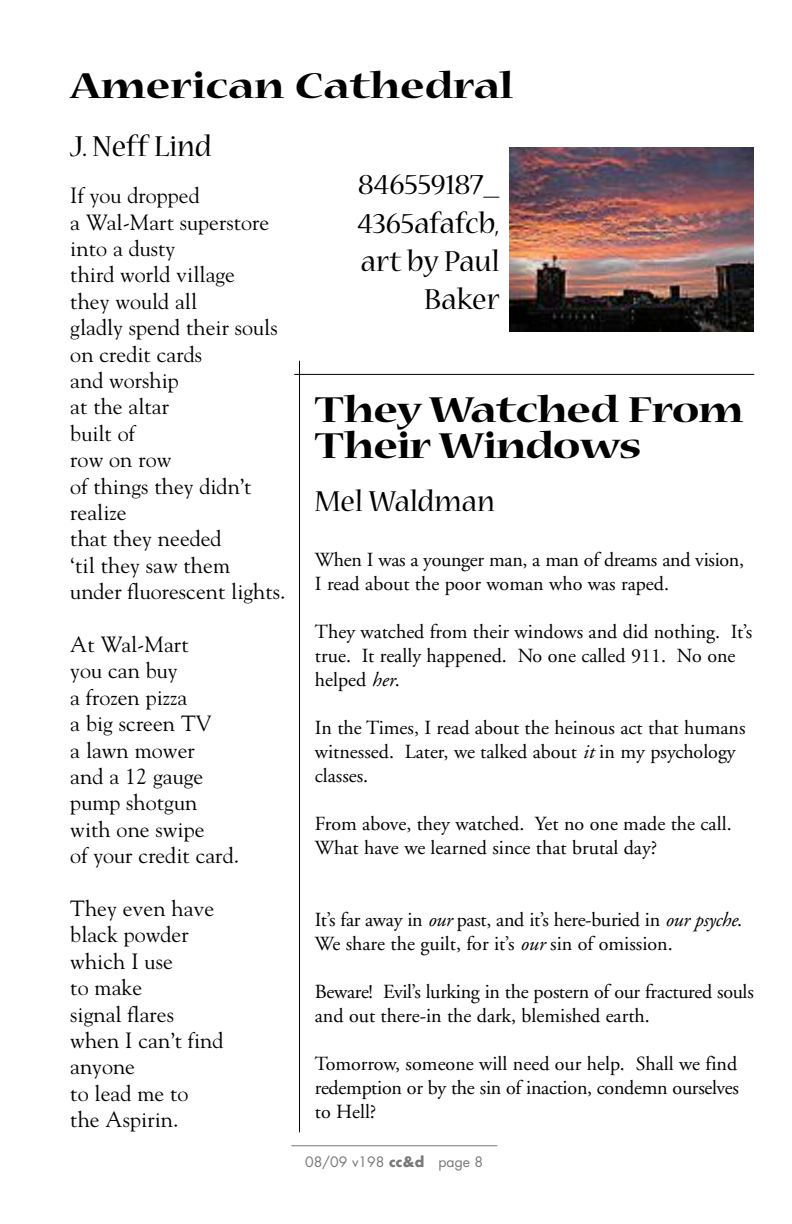
<style>
.page{position:relative;width:792px;height:1224px;background:#fff}
.page>*{position:absolute;margin:0;border:0;box-sizing:border-box;transform-origin:0 0}
.t1{font:700 expanded 40px/36px "Nueva";letter-spacing:-.005em;color:#000}
.t2{font:32px/38.4px "Nueva";color:#000;text-align:right}
.t3{font:22px/26.4px "Goudy";color:#000}
.t4{font:20px/24px "Adobe Garamond";color:#000}
.t5{font:14px "Futura";color:#797979}
.s1{font-style:italic}
.s2{color:#fff}
.s3{font-weight:700}
</style>
<div class="page">
<hr style="left:291px;top:1145px;width:206px;height:1px;background:#797979">
<hr style="left:294px;top:374px;width:460px;height:1px;background:#000">
<hr style="left:299px;top:361px;width:1px;height:771px;background:#000">
<img style="left:509px;top:148px;width:244px;height:183px">
<h1 class="t1" style="left:70px;top:70px;width:444px">American Cathedral</h1>
<h2 class="t2" style="left:70px;top:129px;width:143px">J. Neff Lind</h2>
<p class="t3" style="left:70px;top:184px;width:217px">If you dropped<br>a Wal-Mart superstore into a dusty<br>third world village<br>they would all<br>gladly spend their souls on credit cards<br>and worship<br>at the altar<br>built of<br>row on row<br>of things they didn’t realize<br>that they needed<br>‘til they saw them under fluorescent lights.</p>
<p class="t3" style="left:70px;top:633px;width:170px">At Wal-Mart<br>you can buy<br>a frozen pizza<br>a big screen TV<br>a lawn mower<br>and a 12 gauge pump shotgun with one swipe<br>of your credit card.</p>
<p class="t3" style="left:70px;top:897px;width:155px">They even have black powder which I use<br>to make<br>signal flares when I can’t find anyone<br>to lead me to<br>the Aspirin.</p>
<h2 class="t2" style="left:357px;top:167px;width:144px">846559187_<br>4365afafcb, art by Paul<br>Baker</h2>
<h1 class="t1" style="left:315px;top:394px;width:430px">Th ey Wat ched From<br>Th e ir Win dows</h1>
<h2 class="t2" style="left:315px;top:484px;width:181px">Mel Waldman</h2>
<p class="t4" style="left:315px;top:550px;width:431px">When I was a younger man, a man of dreams and vision,<br>I read about the poor woman who was raped.</p>
<p class="t4" style="left:315px;top:622px;width:439px">They watched from their windows and did nothing. It’s true. It really happened. No one called 911. No one helped <span class="s1">her</span>.</p>
<p class="t4" style="left:315px;top:718px;width:432px">In the Times, I read about the heinous act that humans witnessed. Later, we talked about <span class="s1">it</span> in my psychology classes.</p>
<p class="t4" style="left:315px;top:814px;width:418px">From above, they watched. Yet no one made the call.<br>What have we learned since that brutal day?</p>
<p class="t4" style="left:315px;top:910px;width:429px">It’s far away in <span class="s1">o u r</span> past, and it’s here-buried in <span class="s1">our psych e</span>.<br>We share the guilt, for it’s <span class="s1">our</span> sin of omission.</p>
<p class="t4" style="left:315px;top:982px;width:440px">Bew a re! Ev il’s lurking in the postern of our fractured souls and out there-in the dark, blemished earth.</p>
<p class="t4" style="left:315px;top:1054px;width:425px;text-align:justify">Tomorrow, someone will need our help. Shall we find redemption or by the sin of inaction, condemn ourselve s to Hell?</p>
<p class="t5" style="left:291px;top:1156px;width:207px"><span class="s2">.</span> 08/09 v198 <span class="s3">cc&amp;d</span> page 8 <span class="s2">.</span></p>
</div>
